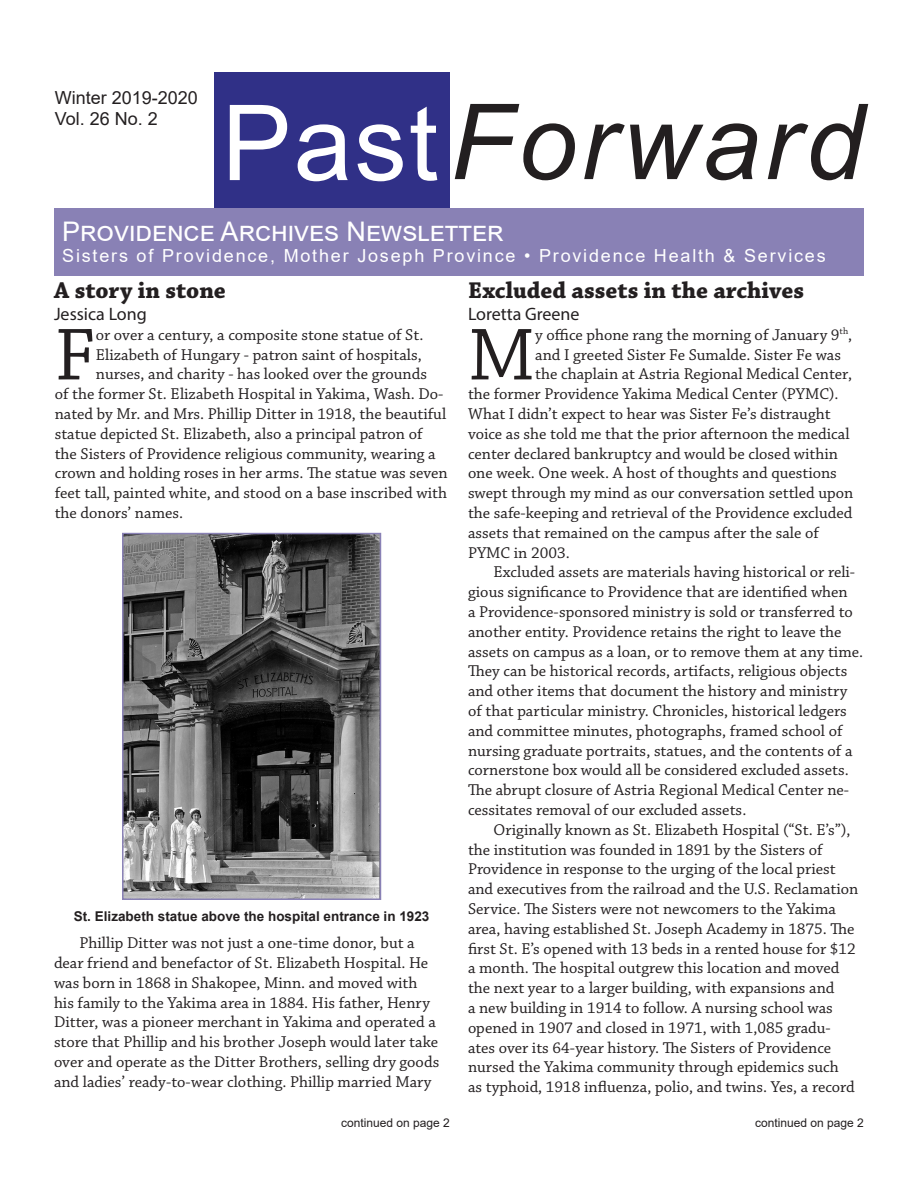
<style>
.page{position:relative;width:918px;height:1188px;background:#fff}
.page>*{position:absolute;margin:0;border:0;box-sizing:border-box;transform-origin:0 0}
.t1{font:italic 105px "Arial";letter-spacing:.04em;color:#231f20}
.First_Paragraph{font:77.4px "Chaparral Pro";color:#231f20}
.t2{font:27px "Arial";color:#fff}
.t3{font:700 24px "Chaparral Pro";color:#231f20}
.t4{font:18px "Arial";letter-spacing:.1em;color:#fff}
.t5{font:18px/21px "Arial";color:#231f20}
.Byline{font:18px "Myriad Pro";color:#231f20}
.First_Paragraph-2{font:16.5px/19.8px "Chaparral Pro";color:#231f20}
.t6{font:700 13.5px "Arial";color:#231f20}
.continued_on{font:12px "Arial";color:#231f20}
.s1{font-style:normal;color:#fff}
</style>
<div class="page">
<div style="left:214px;top:72px;width:236px;height:139px;background:#303087"></div>
<div style="left:55px;top:208px;width:809px;height:68px;background:#8981b5"></div>
<img style="left:125px;top:536px;width:253px;height:361px">
<div style="left:122px;top:533px;width:259px;height:367px;border:2px solid #8981b5"></div>
<p class="t5" style="left:55px;top:87px;width:145px">Winter 2019-2020<br>Vol. 26 No. 2</p>
<h1 class="t1" style="left:222px;top:74px;width:644px"><span class="s1">Past</span>Forward</h1>
<h3 class="t2" style="left:62px;top:213px;width:436px">Providence Archives Newsletter</h3>
<p class="t4" style="left:62px;top:244px;width:765px">Sisters of Providence, Mother Joseph Province • Providence Health &amp; Services</p>
<p class="t3" style="left:54px;top:276px;width:173px">A story in stone</p>
<p class="Byline" style="left:54px;top:303px;width:94px">Jessica Long</p>
<p class="First_Paragraph" style="left:55px;top:312px;width:43px">F</p>
<p class="First_Paragraph-2" style="left:96px;top:325px;width:329px">or over a century, a composite stone statue of St.</p>
<p class="First_Paragraph-2" style="left:96px;top:345px;width:328px">Elizabeth of Hungary - patron saint of hospitals,</p>
<p class="First_Paragraph-2" style="left:96px;top:365px;width:333px">nurses, and charity - has looked over the grounds</p>
<p class="First_Paragraph-2" style="left:55px;top:385px;width:390px">of the former St. Elizabeth Hospital in Yakima, Wash. Do-</p>
<p class="First_Paragraph-2" style="left:55px;top:405px;width:393px">nated by Mr. and Mrs. Phillip Ditter in 1918, the beautiful</p>
<p class="First_Paragraph-2" style="left:55px;top:424px;width:369px">statue depicted St. Elizabeth, also a principal patron of</p>
<p class="First_Paragraph-2" style="left:55px;top:444px;width:382px">the Sisters of Providence religious community, wearing a</p>
<p class="First_Paragraph-2" style="left:55px;top:464px;width:394px">crown and holding roses in her arms. The statue was seven</p>
<p class="First_Paragraph-2" style="left:55px;top:484px;width:394px">feet tall, painted white, and stood on a base inscribed with</p>
<p class="First_Paragraph-2" style="left:55px;top:504px;width:130px">the donors’ names.</p>
<p class="t6" style="left:74px;top:906px;width:357px">St. Elizabeth statue above the hospital entrance in 1923</p>
<p class="First_Paragraph-2" style="left:54px;top:934px;width:387px;text-indent:26px">Phillip Ditter was not just a one-time donor, but a dear friend and benefactor of St. Elizabeth Hospital. He was born in 1868 in Shakopee, Minn. and moved with his family to the Yakima area in 1884. His father, Henry Ditter, was a pioneer merchant in Yakima and operated a store that Phillip and his brother Joseph would later take over and operate as the Ditter Brothers, selling dry goods and ladies’ ready-to-wear clothing. Phillip married Mary</p>
<p class="t3" style="left:468px;top:276px;width:338px">Excluded assets in the archives</p>
<p class="Byline" style="left:468px;top:303px;width:113px">Loretta Greene</p>
<p class="First_Paragraph" style="left:468px;top:312px;width:69px">M</p>
<p class="First_Paragraph-2" style="left:535px;top:325px;width:319px">y office phone rang the morning of January 9<sup>th</sup>,</p>
<p class="First_Paragraph-2" style="left:535px;top:345px;width:307px">and I greeted Sister Fe Sumalde. Sister Fe was</p>
<p class="First_Paragraph-2" style="left:535px;top:365px;width:318px">the chaplain at Astria Regional Medical Center,</p>
<p class="First_Paragraph-2" style="left:468px;top:385px;width:372px">the former Providence Yakima Medical Center (PYMC).</p>
<p class="First_Paragraph-2" style="left:468px;top:405px;width:364px">What I didn’t expect to hear was Sister Fe’s distraught</p>
<p class="First_Paragraph-2" style="left:468px;top:424px;width:383px">voice as she told me that the prior afternoon the medical</p>
<p class="First_Paragraph-2" style="left:468px;top:444px;width:372px">center declared bankruptcy and would be closed within</p>
<p class="First_Paragraph-2" style="left:468px;top:464px;width:370px">one week. One week. A host of thoughts and questions</p>
<p class="First_Paragraph-2" style="left:468px;top:484px;width:387px">swept through my mind as our conversation settled upon</p>
<p class="First_Paragraph-2" style="left:468px;top:504px;width:386px">the safe-keeping and retrieval of the Providence excluded</p>
<p class="First_Paragraph-2" style="left:468px;top:523px;width:352px">assets that remained on the campus after the sale of</p>
<p class="First_Paragraph-2" style="left:468px;top:543px;width:103px">PYMC in 2003.</p>
<p class="First_Paragraph-2" style="left:468px;top:563px;width:397px;text-indent:26px">Excluded assets are materials having historical or reli&shy;gious significance to Providence that are identified when<br>a Providence-sponsored ministry is sold or transferred to another entity. Providence retains the right to leave the assets on campus as a loan, or to remove them at any time.<br>They can be historical records, artifacts, religious objects and other items that document the history and ministry of that particular ministry. Chronicles, historical ledgers and committee minutes, photographs, framed school of nursing graduate portraits, statues, and the contents of a cornerstone box would all be considered excluded assets.<br>The abrupt closure of Astria Regional Medical Center ne&shy;cessitates removal of our excluded assets.</p>
<p class="First_Paragraph-2" style="left:468px;top:820px;width:392px;text-indent:26px">Originally known as St. Elizabeth Hospital (“St. E’s”), the institution was founded in 1891 by the Sisters of Providence in response to the urging of the local priest and executives from the railroad and the U.S. Reclamation Service. The Sisters were not newcomers to the Yakima area, having established St. Joseph Academy in 1875. The first St. E’s opened with 13 beds in a rented house for $12 a month. The hospital outgrew this location and moved the next year to a larger building, with expansions and<br>a new building in 1914 to follow. A nursing school was opened in 1907 and closed in 1971, with 1,085 gradu&shy;ates over its 64-year history. The Sisters of Providence nursed the Yakima community through epidemics such<br>as typhoid, 1918 influenza, polio, and twins. Yes, a record</p>
<p class="continued_on" style="left:341px;top:1114px;width:110px">continued on page 2</p>
<p class="continued_on" style="left:755px;top:1114px;width:110px">continued on page 2</p>
</div>
